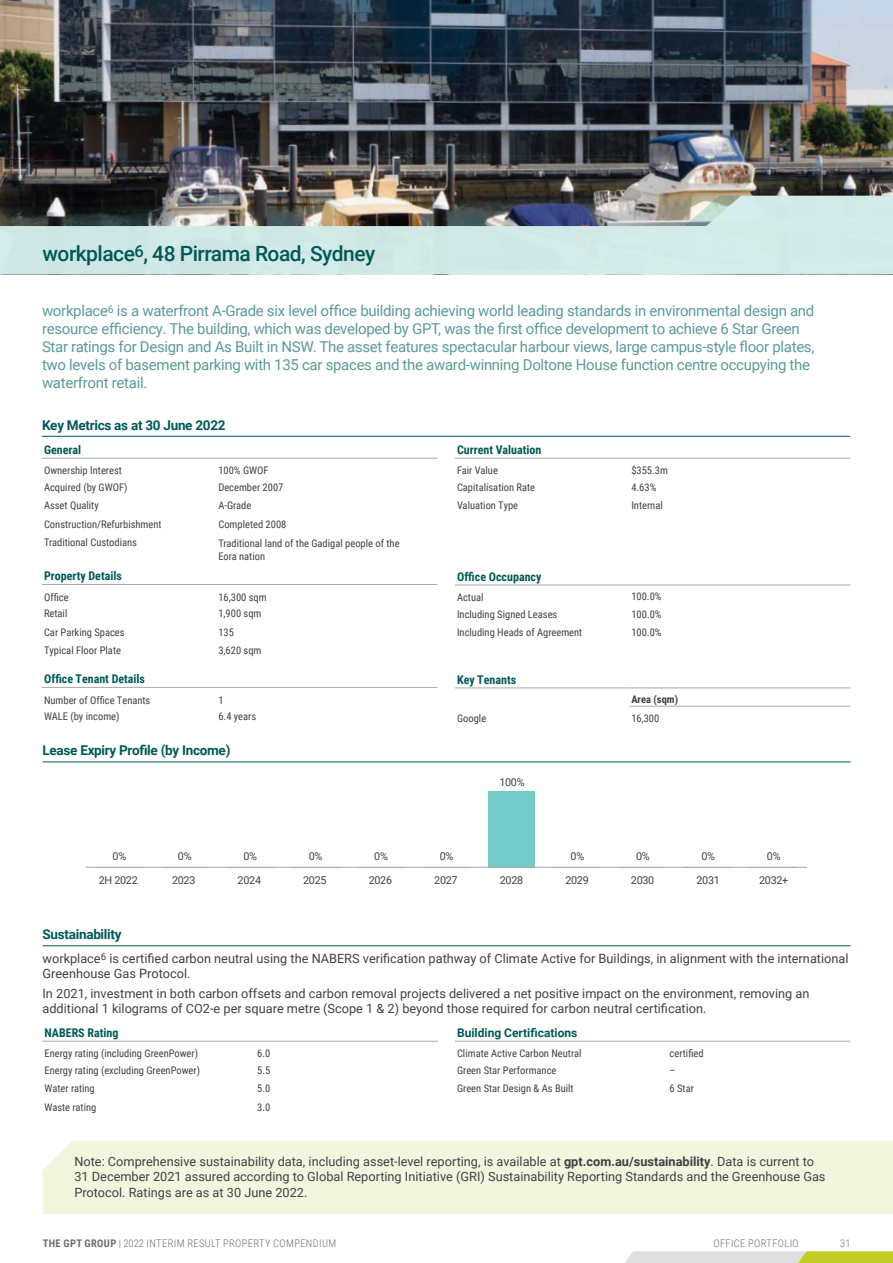
<style>
.page{position:relative;width:893px;height:1263px;background:#fff}
.page>*{position:absolute;margin:0;border:0;box-sizing:border-box;transform-origin:0 0}
.t1{font:500 21px "Roboto";letter-spacing:-.025em;color:#005957}
.t2{font:15px/18px "Roboto";letter-spacing:-.02em;color:#5b9a98}
.t3{font:700 13.5px "Roboto";letter-spacing:-.02em;color:#005957}
.t4{font:12.75px/15.3px "Roboto";color:#3e4144}
.t5{font:700 12px "Roboto Condensed";color:#005957}
.t6{font:700 12px "Roboto";color:#005957}
.t7{font:10.8px "Roboto";letter-spacing:-.025em;color:#3e4144}
.t8{font:10.5px/13.5px "Roboto Condensed";color:#3e4144}
.t9{font:300 10.5px "Roboto Condensed";letter-spacing:.035em;color:#6c6e70}
.t10{font:700 10.5px "Roboto Condensed";color:#3e4144}
.s1{font-weight:700}
</style>
<div class="page">
<hr style="left:42px;top:436px;width:808px;height:1px;background:#005957">
<hr style="left:42px;top:584px;width:174px;height:1px;background:#a7a9ab">
<hr style="left:216px;top:584px;width:221px;height:1px;background:#a7a9ab">
<hr style="left:42px;top:687px;width:174px;height:1px;background:#a7a9ab">
<hr style="left:216px;top:687px;width:221px;height:1px;background:#a7a9ab">
<hr style="left:42px;top:458px;width:174px;height:1px;background:#a7a9ab">
<hr style="left:216px;top:458px;width:221px;height:1px;background:#a7a9ab">
<hr style="left:455px;top:458px;width:174px;height:1px;background:#a7a9ab">
<hr style="left:629px;top:458px;width:221px;height:1px;background:#a7a9ab">
<hr style="left:455px;top:585px;width:174px;height:1px;background:#a7a9ab">
<hr style="left:629px;top:585px;width:221px;height:1px;background:#a7a9ab">
<hr style="left:455px;top:688px;width:174px;height:1px;background:#a7a9ab">
<hr style="left:629px;top:688px;width:221px;height:1px;background:#a7a9ab">
<hr style="left:629px;top:706px;width:221px;height:1px;background:#a7a9ab">
<hr style="left:43px;top:761px;width:807px;height:1px;background:#005957">
<hr style="left:43px;top:945px;width:807px;height:1px;background:#005957">
<div style="left:488px;top:791px;width:47px;height:76px;background:#73cac7"></div>
<hr style="left:86px;top:867px;width:721px;height:1px;background:#a7a9ab">
<hr style="left:43px;top:1041px;width:212px;height:1px;background:#a7a9ab">
<hr style="left:255px;top:1041px;width:92px;height:1px;background:#a7a9ab">
<hr style="left:347px;top:1041px;width:91px;height:1px;background:#a7a9ab">
<hr style="left:455px;top:1041px;width:213px;height:1px;background:#a7a9ab">
<hr style="left:668px;top:1041px;width:91px;height:1px;background:#a7a9ab">
<hr style="left:759px;top:1041px;width:91px;height:1px;background:#a7a9ab">
<img style="left:0;top:0;width:893px;height:196px">
<img style="left:0;top:196px;width:893px;height:79px">
<div style="left:43px;top:1140px;width:850px;height:74px;background:#f3f6df"></div>
<svg style="left:625px;top:1251px;width:268px;height:12px;background:#d6daa2"></svg>
<h1 class="t1" style="left:43px;top:239px;width:334px">workplace<sup>6</sup>, 48 Pirrama Road, Sydney</h1>
<p class="t2" style="left:42px;top:301px;width:774px">workplace<sup>6</sup> is a waterfront A-Grade six level office building achieving world leading standards in environmental design and resource efficiency. The building, which was developed by GPT, was the first office development to achieve 6 Star Green Star ratings for Design and As Built in NSW. The asset features spectacular harbour views, large campus-style floor plates, two levels of basement parking with 135 car spaces and the award-winning Doltone House function centre occupying the waterfront retail.</p>
<p class="t3" style="left:42px;top:419px;width:185px">Key Metrics as at 30 June 2022</p>
<p class="t5" style="left:44px;top:444px;width:38px">General</p>
<p class="t8" style="left:44px;top:464px;width:79px">Ownership Interest</p>
<p class="t8" style="left:218px;top:464px;width:52px">100% GWOF</p>
<p class="t8" style="left:44px;top:481px;width:85px">Acquired (by GWOF)</p>
<p class="t8" style="left:218px;top:481px;width:67px">December 2007</p>
<p class="t8" style="left:44px;top:499px;width:56px">Asset Quality</p>
<p class="t8" style="left:218px;top:499px;width:34px">A-Grade</p>
<p class="t8" style="left:44px;top:518px;width:119px">Construction/Refurbishment</p>
<p class="t8" style="left:218px;top:518px;width:69px">Completed 2008</p>
<p class="t8" style="left:44px;top:536px;width:95px">Traditional Custodians</p>
<p class="t8" style="left:218px;top:537px;width:183px">Traditional land of the Gadigal people of the<br>Eora nation</p>
<p class="t5" style="left:44px;top:567px;width:79px">Property Details</p>
<p class="t8" style="left:44px;top:590px;width:26px">Office</p>
<p class="t8" style="left:218px;top:591px;width:50px">16,300 sqm</p>
<p class="t8" style="left:44px;top:607px;width:25px">Retail</p>
<p class="t8" style="left:218px;top:607px;width:45px">1,900 sqm</p>
<p class="t8" style="left:44px;top:626px;width:82px">Car Parking Spaces</p>
<p class="t8" style="left:218px;top:626px;width:17px">135</p>
<p class="t8" style="left:44px;top:644px;width:78px">Typical Floor Plate</p>
<p class="t8" style="left:218px;top:644px;width:45px">3,620 sqm</p>
<p class="t5" style="left:44px;top:670px;width:102px">Office Tenant Details</p>
<p class="t8" style="left:44px;top:693px;width:108px">Number of Office Tenants</p>
<p class="t8" style="left:218px;top:694px;width:7px">1</p>
<p class="t8" style="left:44px;top:710px;width:77px">WALE (by income)</p>
<p class="t8" style="left:218px;top:710px;width:39px">6.4 years</p>
<p class="t5" style="left:457px;top:444px;width:86px">Current Valuation</p>
<p class="t8" style="left:457px;top:464px;width:42px">Fair Value</p>
<p class="t8" style="left:631px;top:464px;width:38px">$355.3m</p>
<p class="t8" style="left:457px;top:481px;width:80px">Capitalisation Rate</p>
<p class="t8" style="left:631px;top:481px;width:26px">4.63%</p>
<p class="t8" style="left:457px;top:499px;width:63px">Valuation Type</p>
<p class="t8" style="left:631px;top:499px;width:33px">Internal</p>
<p class="t5" style="left:457px;top:568px;width:86px">Office Occupancy</p>
<p class="t8" style="left:457px;top:591px;width:28px">Actual</p>
<p class="t8" style="left:631px;top:590px;width:32px">100.0%</p>
<p class="t8" style="left:457px;top:608px;width:102px">Including Signed Leases</p>
<p class="t8" style="left:631px;top:608px;width:32px">100.0%</p>
<p class="t8" style="left:457px;top:626px;width:127px">Including Heads of Agreement</p>
<p class="t8" style="left:631px;top:626px;width:32px">100.0%</p>
<p class="t5" style="left:457px;top:674px;width:61px">Key Tenants</p>
<p class="t10" style="left:631px;top:694px;width:48px">Area (sqm)</p>
<p class="t8" style="left:457px;top:713px;width:31px">Google</p>
<p class="t8" style="left:631px;top:713px;width:29px">16,300</p>
<p class="t3" style="left:43px;top:741px;width:189px">Lease Expiry Profile (by Income)</p>
<p class="t7" style="left:113px;top:852px;width:15px">0%</p>
<p class="t7" style="left:178px;top:852px;width:15px">0%</p>
<p class="t7" style="left:243px;top:852px;width:15px">0%</p>
<p class="t7" style="left:309px;top:852px;width:15px">0%</p>
<p class="t7" style="left:374px;top:852px;width:15px">0%</p>
<p class="t7" style="left:440px;top:852px;width:15px">0%</p>
<p class="t7" style="left:499px;top:778px;width:27px">100%</p>
<p class="t7" style="left:571px;top:852px;width:15px">0%</p>
<p class="t7" style="left:636px;top:852px;width:15px">0%</p>
<p class="t7" style="left:701px;top:852px;width:15px">0%</p>
<p class="t7" style="left:767px;top:852px;width:15px">0%</p>
<p class="t7" style="left:99px;top:876px;width:41px">2H 2022</p>
<p class="t7" style="left:172px;top:876px;width:25px">2023</p>
<p class="t7" style="left:238px;top:876px;width:25px">2024</p>
<p class="t7" style="left:303px;top:876px;width:25px">2025</p>
<p class="t7" style="left:369px;top:876px;width:25px">2026</p>
<p class="t7" style="left:434px;top:876px;width:25px">2027</p>
<p class="t7" style="left:500px;top:876px;width:25px">2028</p>
<p class="t7" style="left:565px;top:876px;width:25px">2029</p>
<p class="t7" style="left:631px;top:876px;width:25px">2030</p>
<p class="t7" style="left:696px;top:876px;width:25px">2031</p>
<p class="t7" style="left:759px;top:876px;width:31px">2032+</p>
<p class="t3" style="left:43px;top:925px;width:81px">Sustainability</p>
<p class="t4" style="left:43px;top:950px;width:807px">workplace<sup>6</sup> is certified carbon neutral using the NABERS verification pathway of Climate Active for Buildings, in alignment with the international<br>Greenhouse Gas Protocol.</p>
<p class="t4" style="left:43px;top:985px;width:768px">In 2021, investment in both carbon offsets and carbon removal projects delivered a net positive impact on the environment, removing an additional 1 kilograms of CO2-e per square metre (Scope 1 &amp; 2) beyond those required for carbon neutral certification.</p>
<p class="t5" style="left:45px;top:1027px;width:75px">NABERS Rating</p>
<p class="t8" style="left:45px;top:1047px;width:155px">Energy rating (including GreenPower)</p>
<p class="t8" style="left:257px;top:1047px;width:15px">6.0</p>
<p class="t8" style="left:45px;top:1064px;width:157px">Energy rating (excluding GreenPower)</p>
<p class="t8" style="left:257px;top:1064px;width:15px">5.5</p>
<p class="t8" style="left:45px;top:1082px;width:52px">Water rating</p>
<p class="t8" style="left:257px;top:1082px;width:15px">5.0</p>
<p class="t8" style="left:45px;top:1101px;width:53px">Waste rating</p>
<p class="t8" style="left:257px;top:1101px;width:15px">3.0</p>
<p class="t6" style="left:457px;top:1024px;width:122px">Building Certifications</p>
<p class="t8" style="left:457px;top:1047px;width:126px">Climate Active Carbon Neutral</p>
<p class="t8" style="left:670px;top:1046px;width:35px">certified</p>
<p class="t8" style="left:457px;top:1064px;width:101px">Green Star Performance</p>
<p class="t8" style="left:670px;top:1064px;width:8px">–</p>
<p class="t8" style="left:457px;top:1082px;width:118px">Green Star Design &amp; As Built</p>
<p class="t8" style="left:670px;top:1082px;width:26px">6 Star</p>
<p class="t4" style="left:74px;top:1153px;width:753px">Note: Comprehensive sustainability data, including asset-level reporting, is available at <span class="s1">gpt.com.au/sustainability</span>. Data is current to<br>31 December 2021 assured according to Global Reporting Initiative (GRI) Sustainability Reporting Standards and the Greenhouse Gas<br>Protocol. Ratings are as at 30 June 2022.</p>
<p class="t9" style="left:43px;top:1240px;width:295px"><span class="s1">THE GPT GROUP</span> | 2022 INTERIM RESULT PROPERTY COMPENDIUM</p>
<p class="t9" style="left:713px;top:1240px;width:87px">OFFICE PORTFOLIO</p>
<p class="t9" style="left:840px;top:1237px;width:12px">31</p>
</div>
